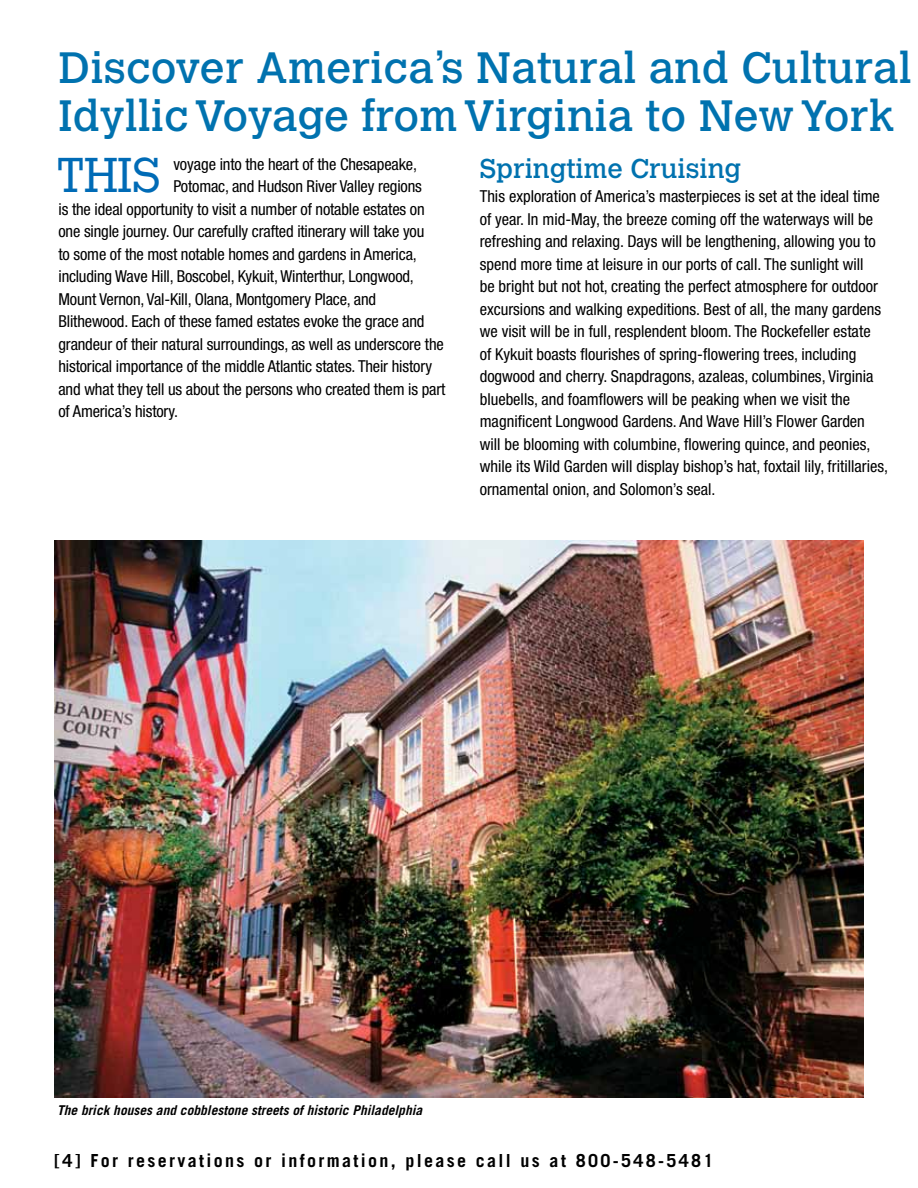
<style>
.page{position:relative;width:918px;height:1188px;background:#fff}
.page>*{position:absolute;margin:0;border:0;box-sizing:border-box;transform-origin:0 0}
.t1{font:300 48.45px "Calvert MT Std";color:#006bb6}
.t2{font:43.5px/48px "Calvert MT Std";letter-spacing:.005em;color:#0072af}
.t3{font:27px "Calvert MT Std";color:#0072af}
.t4{font:700 18px "Trade Gothic LT Std";letter-spacing:.13em;color:#000}
.t5{font:condensed 16.5px/22.5px "Helvetica Neue LT Std";color:#000}
.t6{font:italic 700 13.5px "Trade Gothic LT Std";color:#000}
</style>
<div class="page">
<img style="left:54px;top:540px;width:810px;height:557px">
<h2 class="t2" style="left:58px;top:45px;width:854px">Discover America’s Natural and Cultural<br>Idyllic Voyage from Virginia to New York</h2>
<h1 class="t1" style="left:57px;top:148px;width:106px">This</h1>
<p class="t5" style="left:173px;top:153px;width:245px">voyage into the heart of the Chesapeake,</p>
<p class="t5" style="left:173px;top:175px;width:250px">Potomac, and Hudson River Valley regions</p>
<p class="t5" style="left:58px;top:198px;width:368px">is the ideal opportunity to visit a number of notable estates on</p>
<p class="t5" style="left:58px;top:220px;width:367px">one single journey. Our carefully crafted itinerary will take you</p>
<p class="t5" style="left:58px;top:243px;width:360px">to some of the most notable homes and gardens in America,</p>
<p class="t5" style="left:58px;top:265px;width:357px">including Wave Hill, Boscobel, Kykuit, Winterthur, Longwood,</p>
<p class="t5" style="left:58px;top:288px;width:319px">Mount Vernon, Val-Kill, Olana, Montgomery Place, and</p>
<p class="t5" style="left:58px;top:310px;width:368px">Blithewood. Each of these famed estates evoke the grace and</p>
<p class="t5" style="left:58px;top:333px;width:387px">grandeur of their natural surroundings, as well as underscore the</p>
<p class="t5" style="left:58px;top:355px;width:375px">historical importance of the middle Atlantic states. Their history</p>
<p class="t5" style="left:58px;top:378px;width:388px">and what they tell us about the persons who created them is part</p>
<p class="t5" style="left:58px;top:400px;width:121px">of America’s history.</p>
<h3 class="t3" style="left:480px;top:153px;width:263px">Springtime Cruising</h3>
<p class="t5" style="left:480px;top:185px;width:410px">This exploration of America’s masterpieces is set at the ideal time of year. In mid-May, the breeze coming off the waterways will be refreshing and relaxing. Days will be lengthening, allowing you to spend more time at leisure in our ports of call. The sunlight will<br>be bright but not hot, creating the perfect atmosphere for outdoor excursions and walking expeditions. Best of all, the many gardens we visit will be in full, resplendent bloom. The Rockefeller estate<br>of Kykuit boasts flourishes of spring-flowering trees, including dogwood and cherry. Snapdragons, azaleas, columbines, Virginia bluebells, and foamflowers will be peaking when we visit the magnificent Longwood Gardens. And Wave Hill’s Flower Garden will be blooming with columbine, flowering quince, and peonies, while its Wild Garden will display bishop’s hat, foxtail lily, fritillaries, ornamental onion, and Solomon’s seal.</p>
<p class="t6" style="left:57px;top:1102px;width:367px">The brick houses and cobblestone streets of historic Philadelphia</p>
<p class="t4" style="left:54px;top:1149px;width:661px">[4] For reservations or information, please call us at 800-548-5481</p>
</div>
